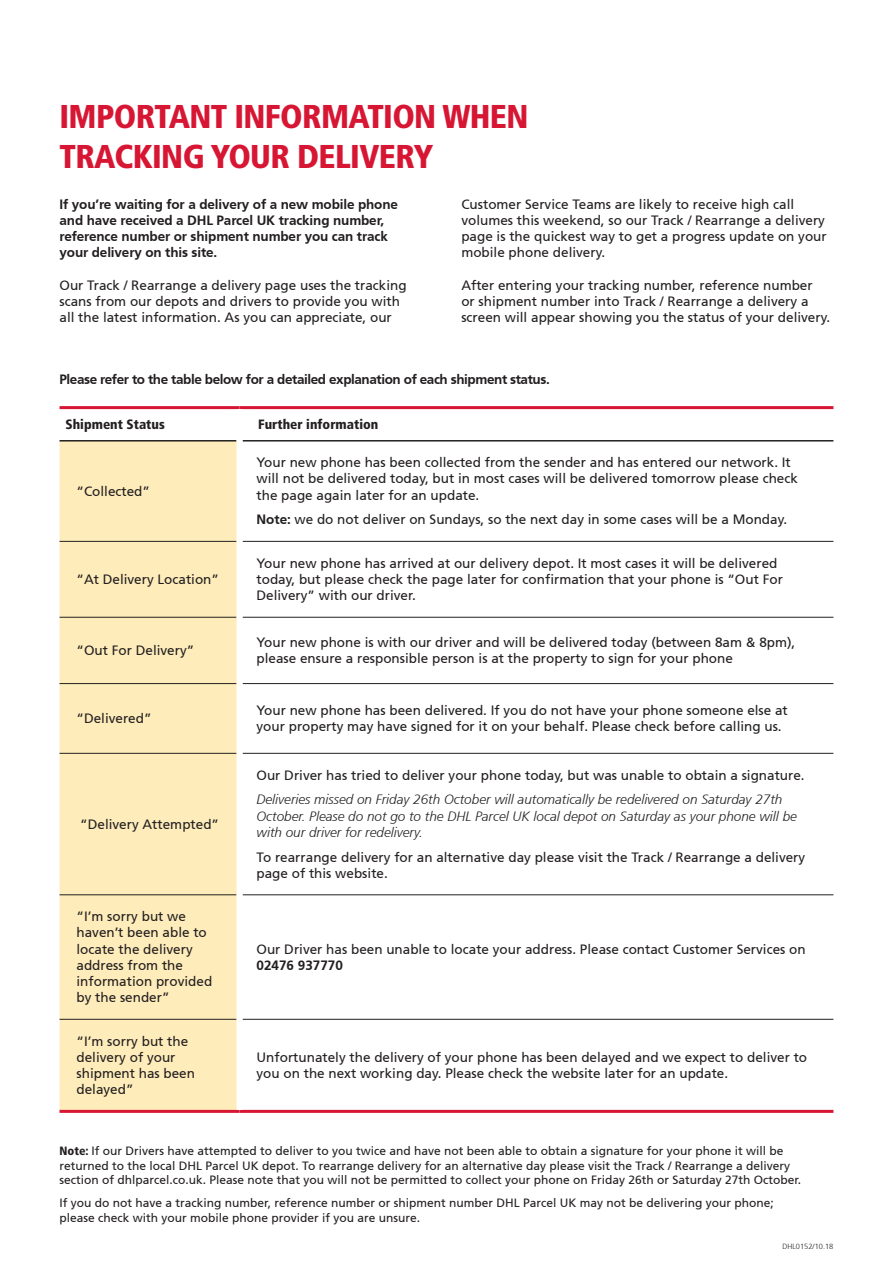
<style>
.page{position:relative;width:893px;height:1263px;background:#fff}
.page>*{position:absolute;margin:0;border:0;box-sizing:border-box;transform-origin:0 0}
.t1{font:900 condensed 33px/39.6px "Frutiger LT Com";letter-spacing:-.02em;color:#d71634}
.t2{font:13.5px/16.2px "Frutiger Fhg";color:#231f20}
.t3{font:italic 300 13.5px/16.2px "Frutiger 45";color:#231f20}
.t4{font:700 13.5px/16.2px "Frutiger 65";letter-spacing:-.01em;color:#231f20}
.t5{font:700 13.5px "Frutiger 65";letter-spacing:-.03em;color:#231f20}
.t6{font:900 condensed 13.5px "Frutiger LT Com";color:#231f20}
.t7{font:12px/14.4px "Frutiger Fhg";color:#231f20}
.t8{font:300 7.5px "Frutiger 45";color:#231f20}
.s1{font-family:"Frutiger 65";font-weight:700}
.s2{font-family:"Frutiger LT Com";font-weight:900;font-stretch:condensed}
</style>
<div class="page">
<div style="left:60px;top:441px;width:177px;height:669px;background:#feedbb"></div>
<svg style="left:243px;top:441px;width:590px;height:669px"></svg>
<hr style="left:60px;top:541px;width:177px;height:1px;background:#231f20">
<hr style="left:243px;top:541px;width:590px;height:1px;background:#231f20">
<hr style="left:60px;top:617px;width:177px;height:1px;background:#231f20">
<hr style="left:243px;top:617px;width:590px;height:1px;background:#231f20">
<hr style="left:60px;top:683px;width:177px;height:1px;background:#231f20">
<hr style="left:243px;top:683px;width:590px;height:1px;background:#231f20">
<hr style="left:60px;top:753px;width:177px;height:1px;background:#231f20">
<hr style="left:243px;top:753px;width:590px;height:1px;background:#231f20">
<hr style="left:60px;top:894px;width:177px;height:1px;background:#231f20">
<hr style="left:243px;top:894px;width:590px;height:1px;background:#231f20">
<hr style="left:60px;top:1019px;width:177px;height:1px;background:#231f20">
<hr style="left:243px;top:1019px;width:590px;height:1px;background:#231f20">
<hr style="left:60px;top:1110px;width:180px;height:3px;background:#d71634">
<hr style="left:240px;top:1110px;width:593px;height:3px;background:#d71634">
<hr style="left:60px;top:406px;width:180px;height:3px;background:#d71634">
<hr style="left:240px;top:406px;width:593px;height:3px;background:#d71634">
<hr style="left:60px;top:440px;width:177px;height:1px;background:#231f20">
<hr style="left:243px;top:440px;width:590px;height:1px;background:#231f20">
<h1 class="t1" style="left:60px;top:97px;width:470px">IMPORTANT INFORMATION WHEN<br>TRACKING YOUR DELIVERY</h1>
<p class="t4" style="left:60px;top:196px;width:340px">If you’re waiting for a delivery of a new mobile phone and have received a DHL Parcel UK tracking number, reference number or shipment number you can track your delivery on this site.</p>
<p class="t2" style="left:60px;top:277px;width:349px">Our Track / Rearrange a delivery page uses the tracking scans from our depots and drivers to provide you with all the latest information. As you can appreciate, our</p>
<p class="t2" style="left:461px;top:196px;width:367px">Customer Service Teams are likely to receive high call volumes this weekend, so our Track / Rearrange a delivery page is the quickest way to get a progress update on your mobile phone delivery.</p>
<p class="t2" style="left:461px;top:277px;width:370px">After entering your tracking number, reference number<br>or shipment number into Track / Rearrange a delivery a screen will appear showing you the status of your delivery.</p>
<p class="t5" style="left:60px;top:371px;width:492px">Please refer to the table below for a detailed explanation of each shipment status.</p>
<p class="t6" style="left:66px;top:416px;width:101px">Shipment Status</p>
<p class="t6" style="left:258px;top:416px;width:122px">Further information</p>
<p class="t2" style="left:77px;top:483px;width:75px">“Collected”</p>
<p class="t2" style="left:77px;top:571px;width:144px">“At Delivery Location”</p>
<p class="t2" style="left:257px;top:454px;width:543px">Your new phone has been collected from the sender and has entered our network. It will not be delivered today, but in most cases will be delivered tomorrow please check the page again later for an update.</p>
<p class="t2" style="left:257px;top:511px;width:532px"><span class="s1">Note:</span> we do not deliver on Sundays, so the next day in some cases will be a Monday.</p>
<p class="t2" style="left:257px;top:555px;width:528px">Your new phone has arrived at our delivery depot. It most cases it will be delivered today, but please check the page later for confirmation that your phone is “Out For<br>Delivery” with our driver.</p>
<p class="t2" style="left:77px;top:642px;width:119px">“Out For Delivery”</p>
<p class="t2" style="left:257px;top:634px;width:540px">Your new phone is with our driver and will be delivered today (between 8am &amp; 8pm), please ensure a responsible person is at the property to sign for your phone</p>
<p class="t2" style="left:77px;top:710px;width:77px">“Delivered”</p>
<p class="t2" style="left:257px;top:702px;width:533px">Your new phone has been delivered. If you do not have your phone someone else at your property may have signed for it on your behalf. Please check before calling us.</p>
<p class="t2" style="left:80px;top:816px;width:140px">“Delivery Attempted”</p>
<p class="t2" style="left:77px;top:908px;width:137px">“I’m sorry but we haven’t been able to locate the delivery address from the information provided by the sender”</p>
<p class="t2" style="left:77px;top:1033px;width:120px">“I’m sorry but the delivery of your shipment has been delayed”</p>
<p class="t2" style="left:257px;top:767px;width:550px">Our Driver has tried to deliver your phone today, but was unable to obtain a signature.</p>
<p class="t3" style="left:257px;top:792px;width:542px">Deliveries missed on Friday 26th October will automatically be redelivered on Saturday 27th<br>October. Please do not go to the DHL Parcel UK local depot on Saturday as your phone will be with our driver for redelivery.</p>
<p class="t2" style="left:257px;top:849px;width:550px">To rearrange delivery for an alternative day please visit the Track / Rearrange a delivery page of this website.</p>
<p class="t2" style="left:257px;top:941px;width:551px">Our Driver has been unable to locate your address. Please contact Customer Services on</p>
<p class="t4" style="left:257px;top:957px;width:88px">02476 937770</p>
<p class="t2" style="left:257px;top:1049px;width:552px">Unfortunately the delivery of your phone has been delayed and we expect to deliver to you on the next working day. Please check the website later for an update.</p>
<p class="t7" style="left:60px;top:1144px;width:743px"><span class="s2">Note:</span> If our Drivers have attempted to deliver to you twice and have not been able to obtain a signature for your phone it will be returned to the local DHL Parcel UK depot. To rearrange delivery for an alternative day please visit the Track / Rearrange a delivery section of dhlparcel.co.uk. Please note that you will not be permitted to collect your phone on Friday 26th or Saturday 27th October.</p>
<p class="t7" style="left:60px;top:1196px;width:716px">If you do not have a tracking number, reference number or shipment number DHL Parcel UK may not be delivering your phone; please check with your mobile phone provider if you are unsure.</p>
<p class="t8" style="left:783px;top:1242px;width:52px">DHL0152/10.18</p>
</div>
